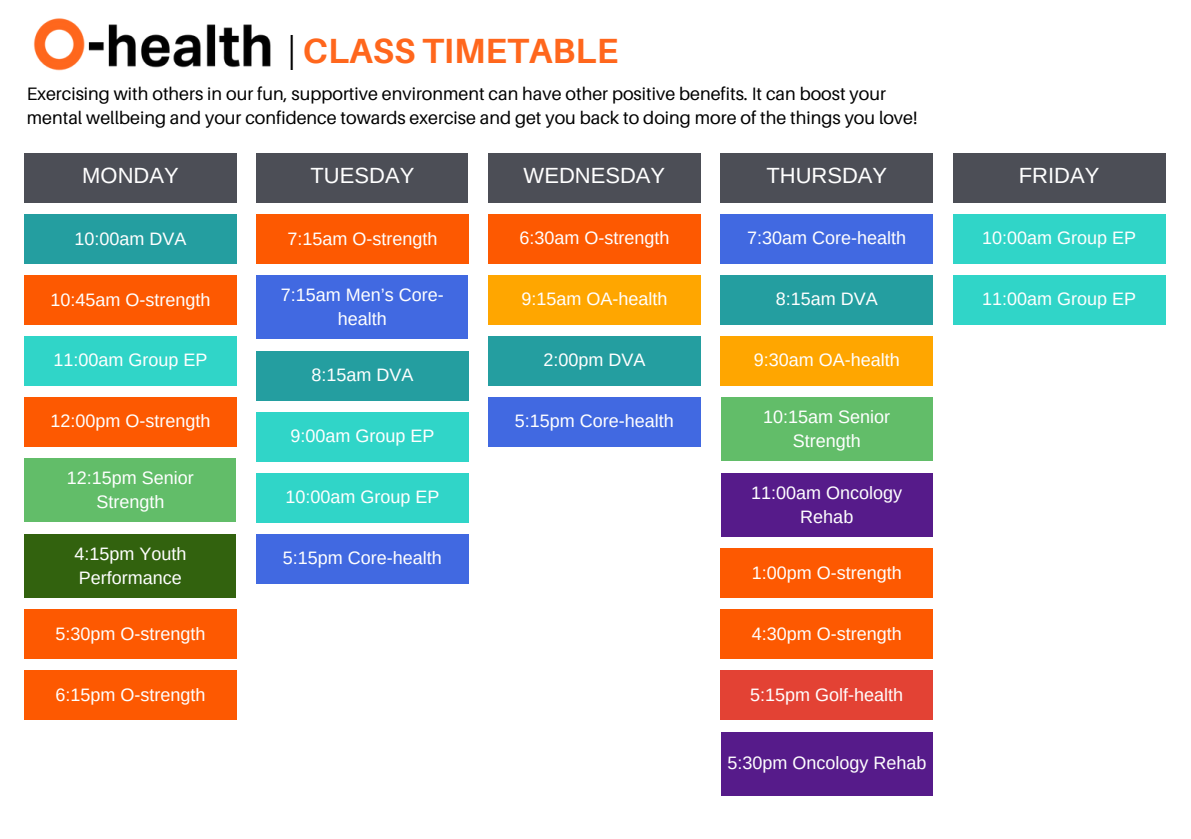
<style>
.page{position:relative;width:1191px;height:839px;background:#fff}
.page>*{position:absolute;margin:0;border:0;box-sizing:border-box;transform-origin:0 0}
.t1{font:700 35px "Aileron";color:#ff671d}
.t2{font:22px "Arimo";color:#fff}
.t3{font:18px/24px "Arimo";color:#fff;text-align:center}
.t4{font:18px/24px "Aileron";color:#000}
.t5{font:18px "Arimo";color:#fffefe}
.s1{font-weight:400;color:#000}
</style>
<div class="page">
<img style="left:33px;top:18px;width:238px;height:53px">
<div style="left:24px;top:153px;width:213px;height:49px;background:#4c4e56"></div>
<div style="left:488px;top:153px;width:213px;height:49px;background:#4c4e56"></div>
<div style="left:720px;top:153px;width:213px;height:49px;background:#4c4e56"></div>
<div style="left:953px;top:153px;width:212px;height:49px;background:#4c4e56"></div>
<div style="left:256px;top:153px;width:212px;height:49px;background:#4c4e56"></div>
<div style="left:24px;top:275px;width:213px;height:49px;background:#fd5901"></div>
<div style="left:24px;top:397px;width:213px;height:49px;background:#fd5901"></div>
<div style="left:24px;top:458px;width:212px;height:64px;background:#62bd69"></div>
<div style="left:24px;top:610px;width:213px;height:49px;background:#fd5901"></div>
<div style="left:24px;top:670px;width:213px;height:49px;background:#fd5901"></div>
<div style="left:256px;top:214px;width:213px;height:49px;background:#fd5901"></div>
<div style="left:256px;top:275px;width:212px;height:64px;background:#4169e1"></div>
<div style="left:256px;top:351px;width:213px;height:49px;background:#249ea0"></div>
<div style="left:256px;top:412px;width:213px;height:49px;background:#30d5c8"></div>
<div style="left:256px;top:534px;width:213px;height:49px;background:#4169e1"></div>
<div style="left:488px;top:275px;width:213px;height:49px;background:#ffa600"></div>
<div style="left:721px;top:549px;width:212px;height:49px;background:#fd5901"></div>
<div style="left:721px;top:275px;width:212px;height:49px;background:#249ea0"></div>
<div style="left:721px;top:670px;width:212px;height:49px;background:#e34234"></div>
<div style="left:953px;top:214px;width:212px;height:49px;background:#30d5c8"></div>
<div style="left:24px;top:534px;width:212px;height:64px;background:#32620e"></div>
<div style="left:256px;top:473px;width:213px;height:49px;background:#30d5c8"></div>
<div style="left:721px;top:473px;width:212px;height:64px;background:#561b8a"></div>
<div style="left:488px;top:397px;width:213px;height:49px;background:#4169e1"></div>
<div style="left:488px;top:214px;width:213px;height:49px;background:#fd5901"></div>
<div style="left:721px;top:609px;width:212px;height:50px;background:#fd5901"></div>
<div style="left:721px;top:336px;width:212px;height:49px;background:#ffa600"></div>
<div style="left:953px;top:275px;width:212px;height:49px;background:#30d5c8"></div>
<div style="left:24px;top:214px;width:213px;height:49px;background:#249ea0"></div>
<div style="left:24px;top:336px;width:213px;height:49px;background:#30d5c8"></div>
<div style="left:721px;top:397px;width:212px;height:64px;background:#62bd69"></div>
<div style="left:488px;top:336px;width:213px;height:49px;background:#249ea0"></div>
<div style="left:721px;top:214px;width:212px;height:49px;background:#4169e1"></div>
<div style="left:721px;top:731px;width:212px;height:64px;background:#561b8a"></div>
<h1 class="t1" style="left:287px;top:29px;width:332px"><span class="s1">|</span> CLASS TIMETABLE</h1>
<p class="t4" style="left:27px;top:81px;width:892px">Exercising with others in our fun, supportive environment can have other positive benefits. It can boost your mental wellbeing and your confidence towards exercise and get you back to doing more of the things you love!</p>
<h2 class="t2" style="left:82px;top:163px;width:98px">MONDAY</h2>
<p class="t2" style="left:311px;top:163px;width:105px">TUESDAY</p>
<p class="t2" style="left:524px;top:163px;width:143px">WEDNESDAY</p>
<p class="t2" style="left:766px;top:163px;width:122px">THURSDAY</p>
<p class="t2" style="left:1019px;top:163px;width:82px">FRIDAY</p>
<p class="t3" style="left:74px;top:226px;width:113px">10:00am DVA</p>
<p class="t3" style="left:50px;top:287px;width:161px">10:45am O-strength</p>
<p class="t3" style="left:287px;top:226px;width:151px">7:15am O-strength</p>
<p class="t3" style="left:281px;top:283px;width:164px">7:15am Men’s Core&shy;health</p>
<p class="t3" style="left:519px;top:226px;width:151px">6:30am O-strength</p>
<p class="t3" style="left:521px;top:287px;width:147px">9:15am OA-health</p>
<p class="t3" style="left:747px;top:226px;width:161px">7:30am Core-health</p>
<p class="t3" style="left:776px;top:287px;width:103px">8:15am DVA</p>
<p class="t3" style="left:982px;top:226px;width:155px">10:00am Group EP</p>
<p class="t3" style="left:982px;top:287px;width:155px">11:00am Group EP</p>
<p class="t3" style="left:53px;top:348px;width:155px">11:00am Group EP</p>
<p class="t3" style="left:311px;top:363px;width:103px">8:15am DVA</p>
<h2 class="t3" style="left:543px;top:348px;width:103px">2:00pm DVA</h2>
<p class="t3" style="left:754px;top:348px;width:147px">9:30am OA-health</p>
<p class="t3" style="left:50px;top:409px;width:161px">12:00pm O-strength</p>
<p class="t3" style="left:67px;top:465px;width:129px">12:15pm Senior<br>Strength</p>
<p class="t3" style="left:290px;top:424px;width:145px">9:00am Group EP</p>
<p class="t3" style="left:515px;top:409px;width:161px">5:15pm Core-health</p>
<p class="t3" style="left:763px;top:404px;width:129px">10:15am Senior<br>Strength</p>
<h2 class="t3" style="left:285px;top:485px;width:155px">10:00am Group EP</h2>
<p class="t3" style="left:751px;top:480px;width:153px">11:00am Oncology<br>Rehab</p>
<p class="t3" style="left:74px;top:541px;width:113px;text-align:left">4:15pm Youth<br>Performance</p>
<p class="t3" style="left:283px;top:546px;width:161px">5:15pm Core-health</p>
<h2 class="t3" style="left:752px;top:560px;width:151px">1:00pm O-strength</h2>
<p class="t3" style="left:55px;top:621px;width:151px">5:30pm O-strength</p>
<p class="t3" style="left:752px;top:621px;width:151px">4:30pm O-strength</p>
<h2 class="t3" style="left:55px;top:682px;width:151px">6:15pm O-strength</h2>
<p class="t5" style="left:750px;top:684px;width:154px">5:15pm Golf-health</p>
<p class="t3" style="left:728px;top:751px;width:201px">5:30pm Oncology Rehab</p>
</div>
